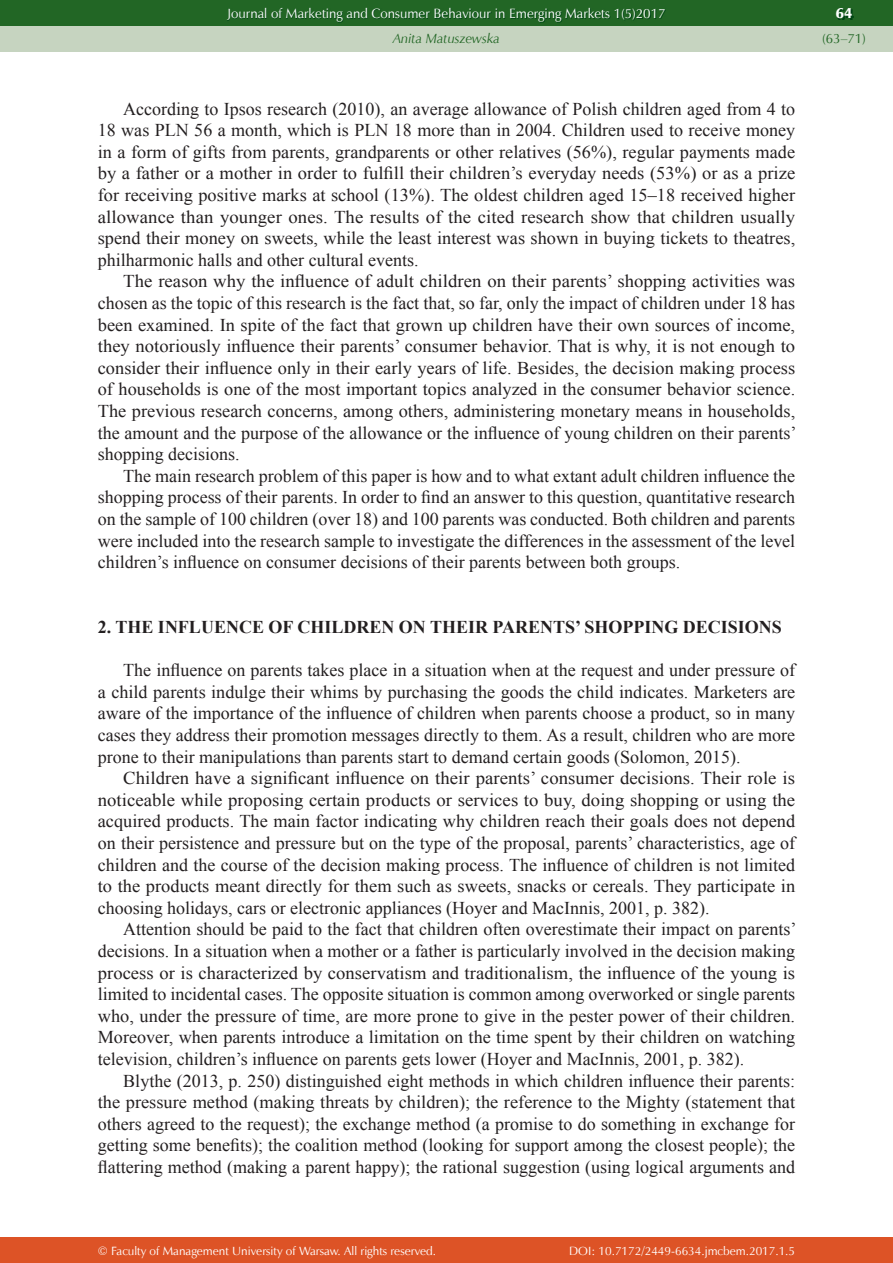
<style>
.page{position:relative;width:893px;height:1263px;background:#fff}
.page>*{position:absolute;margin:0;border:0;box-sizing:border-box;transform-origin:0 0}
.t1{font:18px/21.6px "Times New Roman";color:#231f20;text-align:justify}
.t2{font:18px/21.6px "Times New Roman";color:#231f20;text-align:justify;scale:1.04 1}
.t3{font:700 18px "Times New Roman";color:#231f20}
.t4{font:15px "Zapf Humnst Ult EU";color:#fff}
.t5{font:13.5px "Zapf Humnst EU";color:#fff}
.t6{font:italic 13.5px "Zapf Humnst EU";color:#226625}
.t7{font:13.5px "Zapf Humnst EU";color:#226625}
.t8{font:12px "Zapf Humnst EU";color:#fff}
</style>
<div class="page">
<div style="left:0;top:0;width:893px;height:51px;background:#c6d4c0"></div>
<div style="left:0;top:1237px;width:893px;height:26px;background:#dd5326"></div>
<div style="left:0;top:0;width:893px;height:26px;background:#226625"></div>
<img style="left:228px;top:9px;width:438px;height:14px">
<img style="left:837px;top:10px;width:16px;height:10px">
<p class="t5" style="left:227px;top:5px;width:440px">Journal of Marketing and Consumer Behaviour in Emerging Markets 1(5)2017</p>
<p class="t6" style="left:393px;top:30px;width:108px">Anita Matuszewska</p>
<p class="t1" style="left:98px;top:98px;width:699px;text-indent:26px">According to Ipsos research (2010), an average allowance of Polish children aged from 4 to 18 was PLN 56 a month, which is PLN 18 more than in 2004. Children used to receive money in a form of gifts from parents, grandparents or other relatives (56%), regular payments made by a father or a mother in order to fulfill their children’s everyday needs (53%) or as a prize for receiving positive marks at school (13%). The oldest children aged 15–18 received higher allowance than younger ones. The results of the cited research show that children usually spend their money on sweets, while the least interest was shown in buying tickets to theatres, philharmonic halls and other cultural events.</p>
<p class="t2" style="left:98px;top:270px;width:673px;text-indent:26px">The reason why the influence of adult children on their parents’ shopping activities was chosen as the topic of this research is the fact that, so far, only the impact of children under 18 has been examined. In spite of the fact that grown up children have their own sources of income, they notoriously influence their parents’ consumer behavior. That is why, it is not enough to consider their influence only in their early years of life. Besides, the decision making process of households is one of the most important topics analyzed in the consumer behavior science.<br>The previous research concerns, among others, administering monetary means in households, the amount and the purpose of the allowance or the influence of young children on their parents’ shopping decisions.</p>
<p class="t1" style="left:98px;top:465px;width:699px;text-indent:26px">The main research problem of this paper is how and to what extant adult children influence the shopping process of their parents. In order to find an answer to this question, quantitative research on the sample of 100 children (over 18) and 100 parents was conducted. Both children and parents were included into the research sample to investigate the differences in the assessment of the level children’s influence on consumer decisions of their parents between both groups.</p>
<p class="t3" style="left:98px;top:617px;width:686px">2. THE INFLUENCE OF CHILDREN ON THEIR PARENTS’ SHOPPING DECISIONS</p>
<p class="t1" style="left:98px;top:659px;width:699px;text-indent:26px">The influence on parents takes place in a situation when at the request and under pressure of a child parents indulge their whims by purchasing the goods the child indicates. Marketers are aware of the importance of the influence of children when parents choose a product, so in many cases they address their promotion messages directly to them. As a result, children who are more prone to their manipulations than parents start to demand certain goods (Solomon, 2015).</p>
<p class="t2" style="left:98px;top:767px;width:672px;text-indent:26px">Children have a significant influence on their parents’ consumer decisions. Their role is noticeable while proposing certain products or services to buy, doing shopping or using the acquired products. The main factor indicating why children reach their goals does not depend on their persistence and pressure but on the type of the proposal, parents’ characteristics, age of children and the course of the decision making process. The influence of children is not limited to the products meant directly for them such as sweets, snacks or cereals. They participate in choosing holidays, cars or electronic appliances (Hoyer and MacInnis, 2001, p. 382).</p>
<p class="t1" style="left:98px;top:918px;width:700px;text-indent:26px">Attention should be paid to the fact that children often overestimate their impact on parents’ decisions. In a situation when a mother or a father is particularly involved in the decision making process or is characterized by conservatism and traditionalism, the influence of the young is limited to incidental cases. The opposite situation is common among overworked or single parents who, under the pressure of time, are more prone to give in the pester power of their children.<br>Moreover, when parents introduce a limitation on the time spent by their children on watching television, children’s influence on parents gets lower (Hoyer and MacInnis, 2001, p. 382).</p>
<p class="t1" style="left:98px;top:1070px;width:699px;text-indent:26px">Blythe (2013, p. 250) distinguished eight methods in which children influence their parents: the pressure method (making threats by children); the reference to the Mighty (statement that others agreed to the request); the exchange method (a promise to do something in exchange for getting some benefits); the coalition method (looking for support among the closest people); the flattering method (making a parent happy); the rational suggestion (using logical arguments and</p>
<p class="t4" style="left:836px;top:4px;width:18px">64</p>
<p class="t7" style="left:822px;top:30px;width:45px">(63–71)</p>
<p class="t8" style="left:98px;top:1243px;width:340px">© Faculty of Management University of Warsaw. All rights reserved.</p>
<p class="t8" style="left:569px;top:1243px;width:227px">DOI: 10.7172/2449-6634.jmcbem.2017.1.5</p>
</div>
